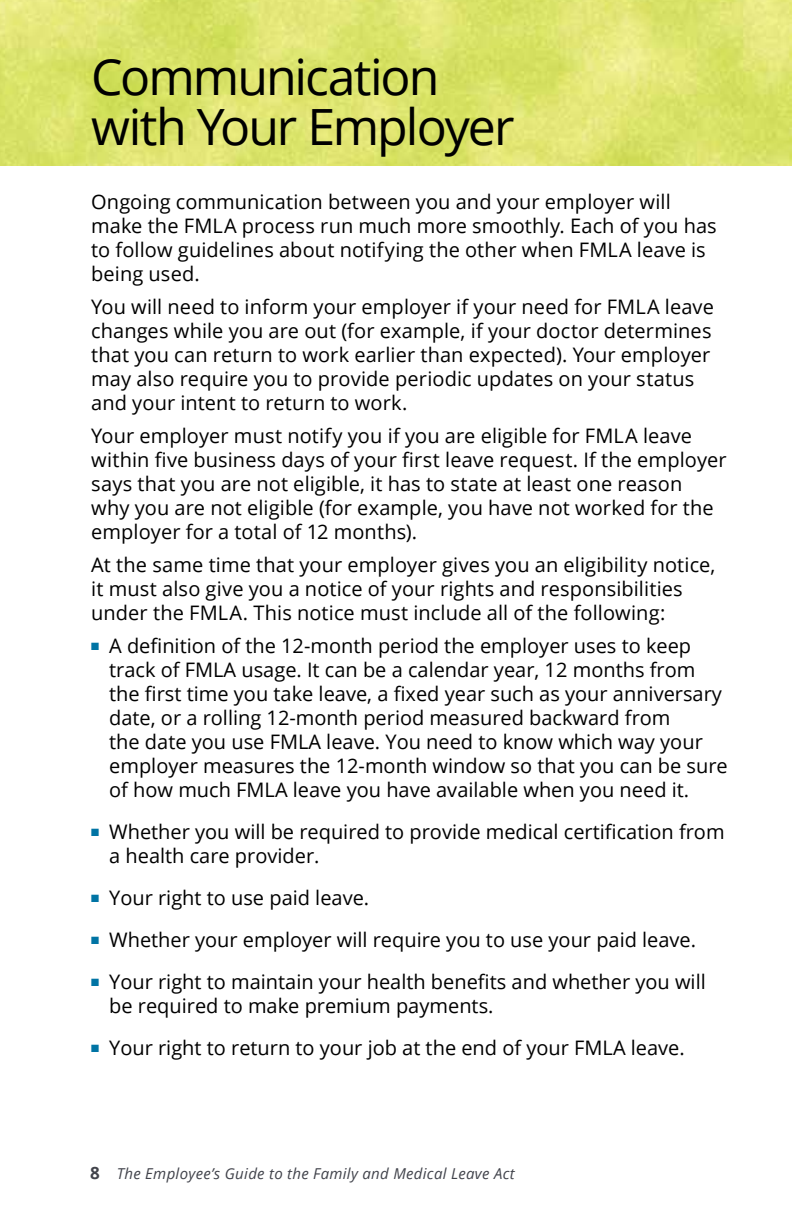
<style>
.page{position:relative;width:792px;height:1224px;background:#fff}
.page>*{position:absolute;margin:0;border:0;box-sizing:border-box;transform-origin:0 0}
.t1{font:50px/50px "Open Sans";letter-spacing:-.04em;color:#000}
.t2{font:20px/24px "Open Sans";color:#000}
.t3{font:italic 15px "Open Sans";letter-spacing:.02em;color:#41434b}
.s1{color:#0074a4}
.s2{font-weight:700;font-style:normal;font-size:17px}
</style>
<div class="page">
<img style="left:0;top:0;width:792px;height:166px">
<h1 class="t1" style="left:91px;top:51px;width:425px">Communication with Your Employer</h1>
<p class="t2" style="left:91px;top:189px;width:627px">Ongoing communication between you and your employer will make the FMLA process run much more smoothly. Each of you has to follow guidelines about notifying the other when FMLA leave is being used.</p>
<p class="t2" style="left:91px;top:294px;width:624px">You will need to inform your employer if your need for FMLA leave changes while you are out (for example, if your doctor determines that you can return to work earlier than expected). Your employer may also require you to provide periodic updates on your status and your intent to return to work.</p>
<p class="t2" style="left:91px;top:423px;width:637px">Your employer must notify you if you are eligible for FMLA leave within five business days of your first leave request. If the employer says that you are not eligible, it has to state at least one reason<br>why you are not eligible (for example, you have not worked for the employer for a total of 12 months).</p>
<p class="t2" style="left:91px;top:552px;width:626px">At the same time that your employer gives you an eligibility notice, it must also give you a notice of your rights and responsibilities under the FMLA. This notice must include all of the following:</p>
<p class="t2" style="left:109px;top:633px;width:620px;text-indent:-18px"><span class="s1">■</span> A definition of the 12-month period the employer uses to keep track of FMLA usage. It can be a calendar year, 12 months from the first time you take leave, a fixed year such as your anniversary date, or a rolling 12-month period measured backward from<br>the date you use FMLA leave. You need to know which way your employer measures the 12-month window so that you can be sure of how much FMLA leave you have available when you need it.</p>
<p class="t2" style="left:109px;top:819px;width:617px;text-indent:-18px"><span class="s1">■</span> Whether you will be required to provide medical certification from a health care provider.</p>
<p class="t2" style="left:91px;top:885px;width:280px"><span class="s1">■</span> Your right to use paid leave.</p>
<p class="t2" style="left:91px;top:927px;width:607px"><span class="s1">■</span> Whether your employer will require you to use your paid leave.</p>
<p class="t2" style="left:109px;top:969px;width:598px;text-indent:-18px"><span class="s1">■</span> Your right to maintain your health benefits and whether you will be required to make premium payments.</p>
<p class="t2" style="left:91px;top:1035px;width:595px"><span class="s1">■</span> Your right to return to your job at the end of your FMLA leave.</p>
<p class="t3" style="left:90px;top:1163px;width:426px"><span class="s2">8</span> The Employee’s Guide to the Family and Medical Leave Act</p>
</div>
